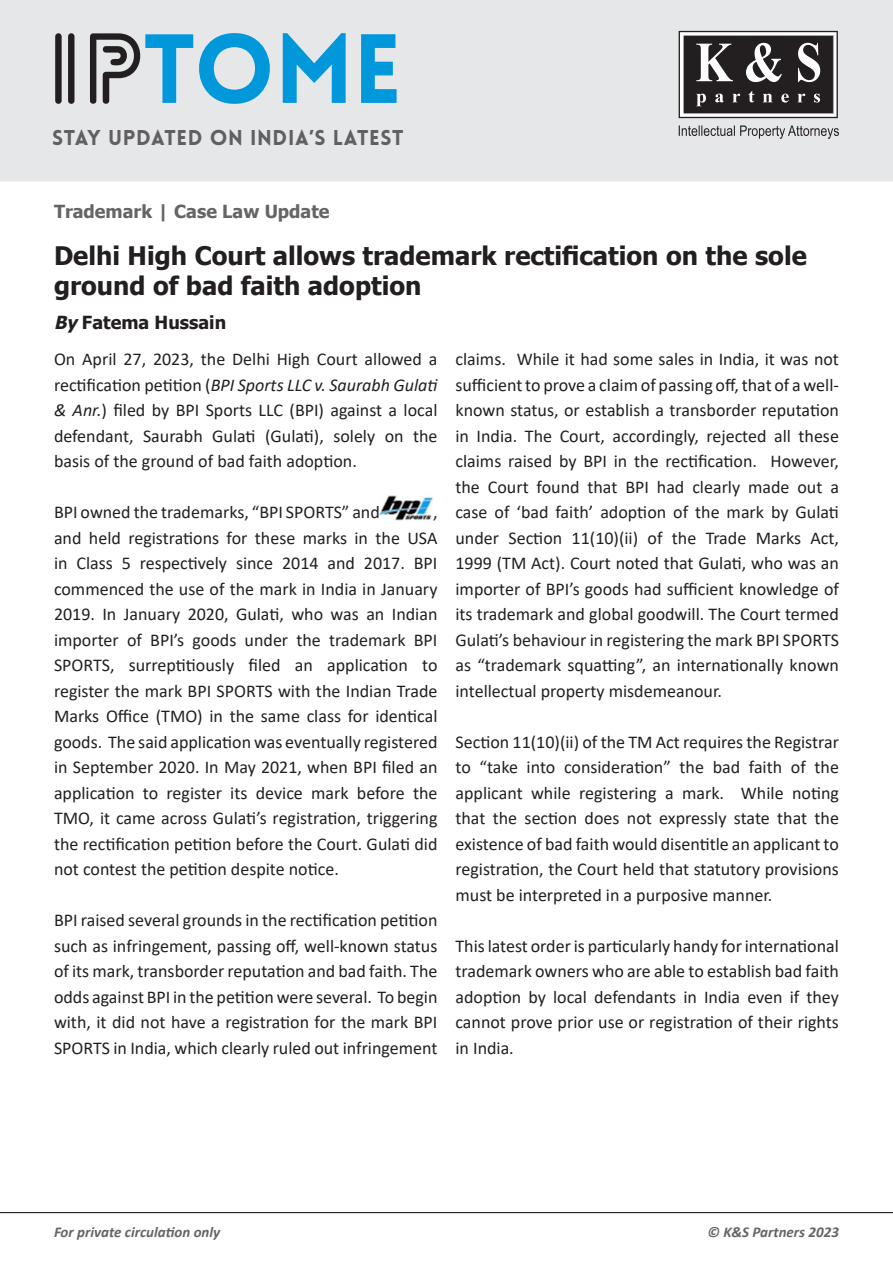
<style>
.page{position:relative;width:893px;height:1263px;background:#fff}
.page>*{position:absolute;margin:0;border:0;box-sizing:border-box;transform-origin:0 0}
.t1{font:900 96px "Lovelo";color:#0098db}
.t2{font:700 25.5px/30.6px "Tahoma";color:#231f20}
.t3{font:900 21px "Lovelo";letter-spacing:.03em;color:#606062}
.t4{font:18px/25.5px "Calibri";color:#231f20;text-align:justify}
.t5{font:700 18px "Tahoma";color:#656568}
.t6{font:700 18px "Tahoma";color:#231f20}
.t7{font:italic 700 15px "Calibri";color:#656568}
.s1{font-family:"Lovelo Line";font-weight:700;color:#231f20}
.s2{font-style:italic}
</style>
<div class="page">
<div style="left:1px;top:1px;width:891px;height:180px;background:#e6e7e9"></div>
<div style="left:0;top:0;width:893px;height:181px;border:2px solid #e6e7e9"></div>
<hr style="left:0;top:1212px;width:893px;height:1px;background:#231f20">
<svg style="left:679px;top:31px;width:159px;height:87px;background:#595656"></svg>
<svg style="left:679px;top:125px;width:160px;height:14px"></svg>
<img style="left:380px;top:495px;width:53px;height:26px">
<p class="t1" style="left:48px;top:9px;width:356px"><span class="s1">IP</span>TOME</p>
<p class="t3" style="left:52px;top:125px;width:353px">STAY UPDATED ON INDIA’S LATEST</p>
<p class="t5" style="left:54px;top:199px;width:277px">Trademark | Case Law Update</p>
<p class="t2" style="left:54px;top:241px;width:754px">Delhi High Court allows trademark rectification on the sole ground of bad faith adoption</p>
<p class="t6" style="left:54px;top:310px;width:174px"><span class="s2">By</span>Fatema Hussain</p>
<p class="t4" style="left:54px;top:346px;width:385px">On April 27, 2023, the Delhi High Court allowed a rectification petition (<span class="s2">BPI Sports LLC v. Saurabh Gulati &amp; Anr.</span>) filed by BPI Sports LLC (BPI) against a local defendant, Saurabh Gulati (Gulati), solely on the basis of the ground of bad faith adoption.</p>
<p class="t4" style="left:54px;top:499px;width:327px">BPI owned the trademarks, “BPI SPORTS” and</p>
<p class="t4" style="left:54px;top:499px;width:385px;text-indent:379px">, and held registrations for these marks in the USA in Class 5 respectively since 2014 and 2017. BPI commenced the use of the mark in India in January 2019. In January 2020, Gulati, who was an Indian importer of BPI’s goods under the trademark BPI SPORTS, surreptitiously filed an application to register the mark BPI SPORTS with the Indian Trade Marks Office (TMO) in the same class for identical goods. The said application was eventually registered in September 2020. In May 2021, when BPI filed an application to register its device mark before the TMO, it came across Gulati’s registration, triggering the rectification petition before the Court. Gulati did not contest the petition despite notice.</p>
<p class="t4" style="left:54px;top:907px;width:385px">BPI raised several grounds in the rectification petition such as infringement, passing off, well-known status of its mark, transborder reputation and bad faith. The odds against BPI in the petition were several. To begin with, it did not have a registration for the mark BPI SPORTS in India, which clearly ruled out infringement</p>
<p class="t4" style="left:455px;top:346px;width:385px">claims. While it had some sales in India, it was not sufficient to prove a claim of passing off, that of a well&shy;known status, or establish a transborder reputation in India. The Court, accordingly, rejected all these claims raised by BPI in the rectification. However, the Court found that BPI had clearly made out a case of ‘bad faith’ adoption of the mark by Gulati under Section 11(10)(ii) of the Trade Marks Act, 1999 (TM Act). Court noted that Gulati, who was an importer of BPI’s goods had sufficient knowledge of its trademark and global goodwill. The Court termed Gulati’s behaviour in registering the mark BPI SPORTS as “trademark squatting”, an internationally known intellectual property misdemeanour.</p>
<p class="t4" style="left:455px;top:728px;width:385px">Section 11(10)(ii) of the TM Act requires the Registrar to “take into consideration” the bad faith of the applicant while registering a mark. While noting that the section does not expressly state that the existence of bad faith would disentitle an applicant to registration, the Court held that statutory provisions must be interpreted in a purposive manner.</p>
<p class="t4" style="left:455px;top:932px;width:385px">This latest order is particularly handy for international trademark owners who are able to establish bad faith adoption by local defendants in India even if they cannot prove prior use or registration of their rights in India.</p>
<p class="t7" style="left:54px;top:1221px;width:168px">For private circulation only</p>
<p class="t7" style="left:707px;top:1221px;width:133px">© K&amp;S Partners 2023</p>
</div>
